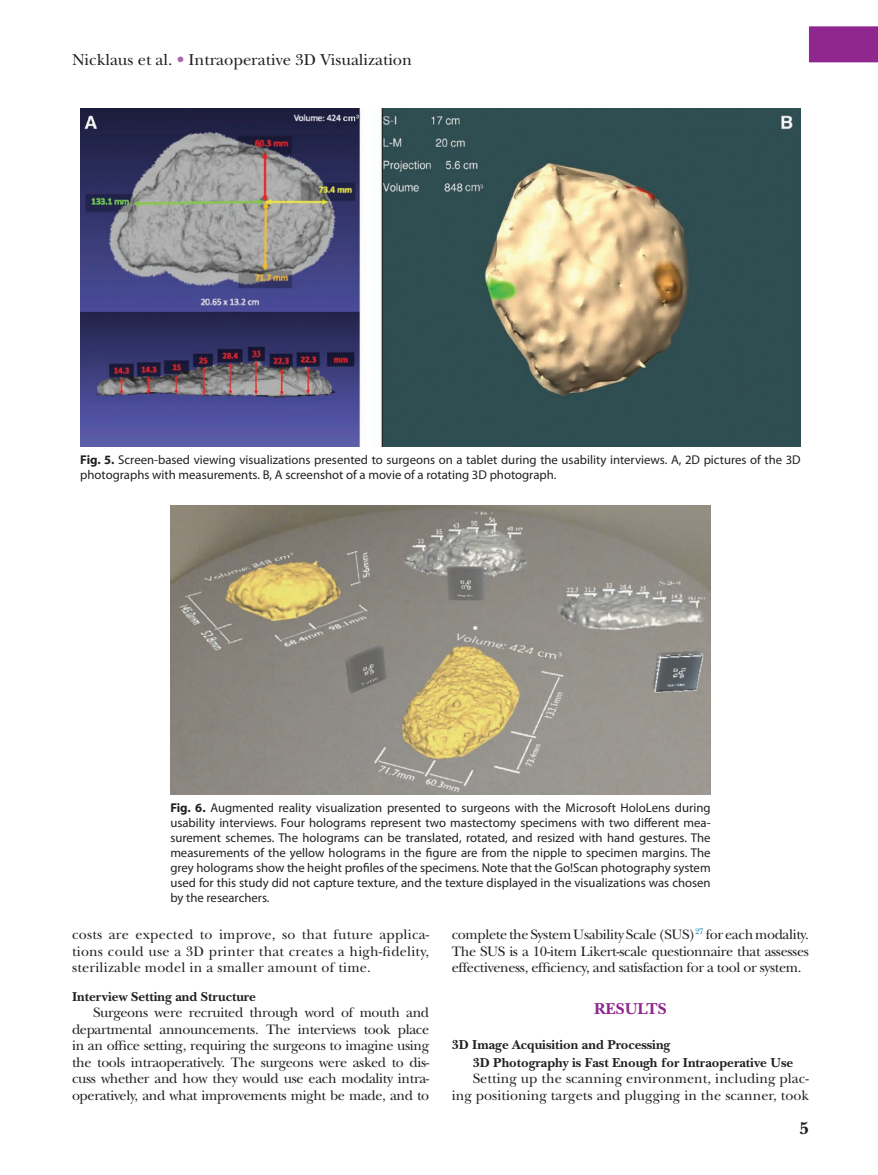
<style>
.page{position:relative;width:878px;height:1175px;background:#fff}
.page>*{position:absolute;margin:0;border:0;box-sizing:border-box;transform-origin:0 0}
.t1{font:700 18px "New Baskerville Std";color:#231f20}
.t2{font:16.5px "New Baskerville Std";color:#231f20}
.t3{font:700 16.5px "New Baskerville Std";color:#8f278f}
.t4{font:14.25px/16.5px "New Baskerville Std";letter-spacing:.005em;color:#231f20;text-align:justify}
.t5{font:700 13.5px/18px "New Baskerville Std";color:#231f20}
.t6{font:12.75px/15px "Myriad Pro";color:#231f20}
.s1{color:#a866aa}
.s2{font-weight:700}
</style>
<div class="page">
<div style="left:808px;top:26px;width:70px;height:36px;background:#8f278f"></div>
<img style="left:80px;top:108px;width:720px;height:338px">
<img style="left:170px;top:506px;width:540px;height:289px">
<p class="t2" style="left:72px;top:50px;width:341px">Nicklaus et al. <span class="s1">•</span> Intraoperative 3D Visualization</p>
<p class="t6" style="left:80px;top:452px;width:722px"><span class="s2">Fig. 5.</span> Screen-based viewing visualizations presented to surgeons on a tablet during the usability interviews. A, 2D pictures of the 3D photographs with measurements. B, A screenshot of a movie of a rotating 3D photograph.</p>
<p class="t6" style="left:170px;top:800px;width:542px;text-align:justify"><span class="s2">Fig. 6.</span> Augmented reality visualization presented to surgeons with the Microsoft HoloLens during usability interviews. Four holograms represent two mastectomy specimens with two different mea&shy;surement schemes. The holograms can be translated, rotated, and resized with hand gestures. The measurements of the yellow holograms in the figure are from the nipple to specimen margins. The grey holograms show the height profiles of the specimens. Note that the Go!Scan photography system used for this study did not capture texture, and the texture displayed in the visualizations was chosen by the researchers.</p>
<p class="t4" style="left:72px;top:926px;width:359px">costs are expected to improve, so that future applica&shy;tions could use a 3D printer that creates a high-fidelity, sterilizable model in a smaller amount of time.</p>
<p class="t5" style="left:72px;top:987px;width:185px">Interview Setting and Structure</p>
<p class="t4" style="left:72px;top:1004px;width:359px;text-indent:21px">Surgeons were recruited through word of mouth and departmental announcements. The interviews took place in an office setting, requiring the surgeons to imagine using the tools intraoperatively. The surgeons were asked to dis&shy;cuss whether and how they would use each modality intra&shy;operatively, and what improvements might be made, and to</p>
<p class="t4" style="left:452px;top:926px;width:359px">complete the System Usability Scale (SUS)<sup>27</sup> for each modality.<br>The SUS is a 10-item Likert-scale questionnaire that assesses effectiveness, efficiency, and satisfaction for a tool or system.</p>
<p class="t3" style="left:594px;top:999px;width:74px">RESULTS</p>
<p class="t5" style="left:473px;top:1035px;width:322px;text-indent:-21px">3D Image Acquisition and Processing<br>3D Photography is Fast Enough for Intraoperative Use</p>
<p class="t4" style="left:451px;top:1070px;width:359px;text-align:right">Setting up the scanning environment, including plac&shy;ing positioning targets and plugging in the scanner, took</p>
<h1 class="t1" style="left:799px;top:1118px;width:11px">5</h1>
</div>
